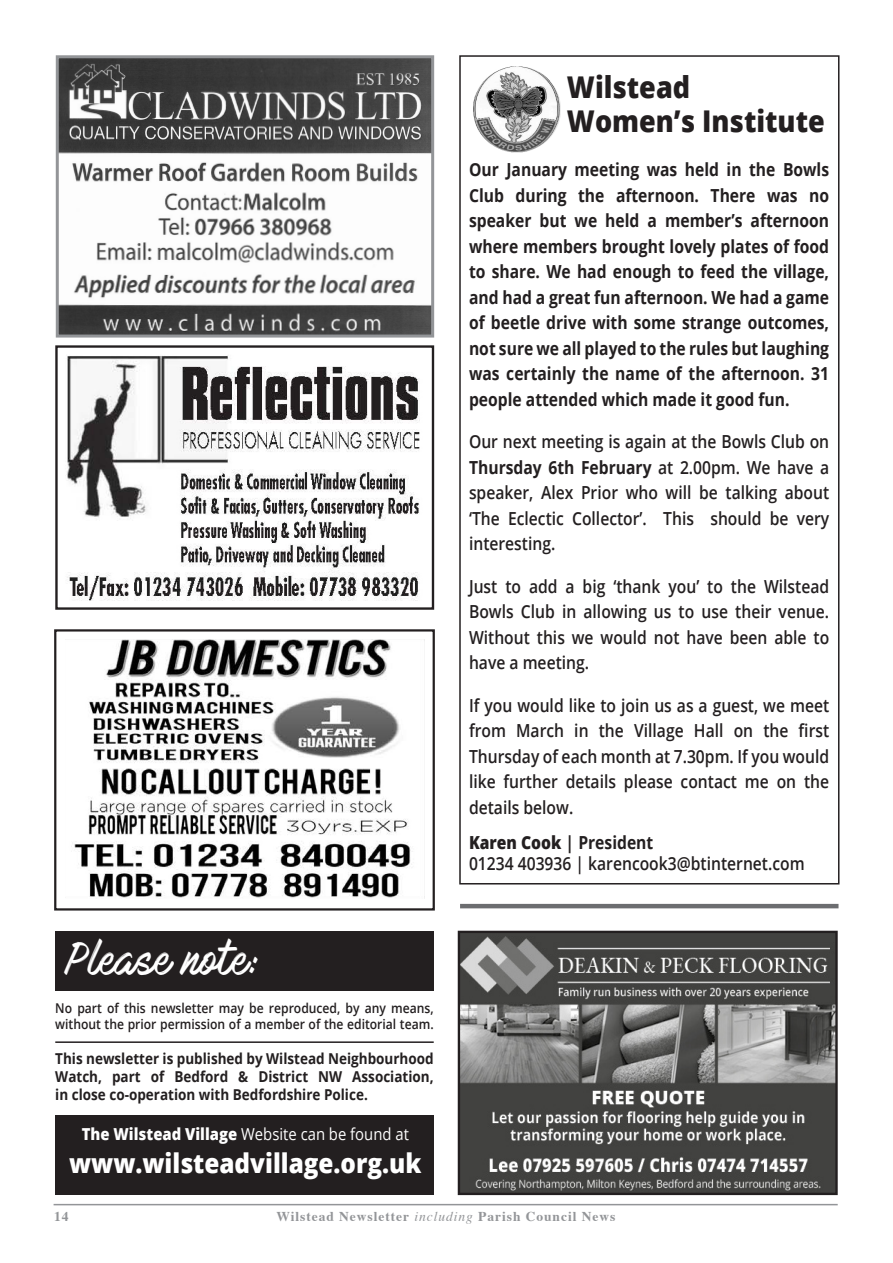
<style>
.page{position:relative;width:893px;height:1263px;background:#fff}
.page>*{position:absolute;margin:0;border:0;box-sizing:border-box;transform-origin:0 0}
.t1{font:40.5px "Mark My Words";color:#fff}
.t2{font:800 30px "Open Sans";color:#231f20;scale:.9 1}
.t3{font:800 27px "Open Sans";color:#fff;scale:.9 1}
.t4{font:600 18px/25.5px "Open Sans";color:#231f20;text-align:justify;scale:.87 1}
.t5{font:700 18px/25.5px "Open Sans";color:#231f20;text-align:justify;scale:.87 1}
.t6{font:16.5px "Open Sans";color:#fff;scale:.9 1}
.t7{font:700 15px/18px "Open Sans";color:#231f20;text-align:justify;scale:.9 1}
.t8{font:600 13.5px/16.2px "Open Sans";color:#231f20;scale:.9 1}
.t9{font:700 13.5px "Times";letter-spacing:.07em;color:#939598}
.s1{font-weight:800}
.s2{font-weight:700}
.s3{font-weight:400;font-style:italic}
</style>
<div class="page">
<hr style="left:54px;top:1204px;width:784px;height:1px;background:#939598">
<div style="left:55px;top:931px;width:379px;height:60px;background:#231f20"></div>
<hr style="left:55px;top:1041px;width:379px;height:2px;background:#231f20">
<div style="left:55px;top:1115px;width:379px;height:79px;background:#231f20"></div>
<img style="left:60px;top:59px;width:370px;height:275px">
<div style="left:56px;top:55px;width:378px;height:283px;border:3px solid #939598"></div>
<div style="left:54px;top:629px;width:381px;height:281px;border:2px solid #231f20"></div>
<img style="left:74px;top:640px;width:338px;height:258px">
<img style="left:66px;top:355px;width:354px;height:246px">
<div style="left:55px;top:345px;width:379px;height:265px;border:2px solid #231f20"></div>
<img style="left:461px;top:934px;width:374px;height:258px">
<div style="left:458px;top:931px;width:380px;height:264px;border:2px solid #231f20"></div>
<hr style="left:460px;top:904px;width:378px;height:4px;background:#6c6d70">
<div style="left:459px;top:55px;width:380px;height:829px;border:2px solid #231f20"></div>
<img style="left:473px;top:66px;width:88px;height:87px">
<p class="t2" style="left:567px;top:64px;width:138px">Wilstead</p>
<p class="t2" style="left:567px;top:98px;width:288px">Women’s Institute</p>
<p class="t1" style="left:65px;top:937px;width:195px">Please note:</p>
<p class="t8" style="left:55px;top:1000px;width:422px">No part of this newsletter may be reproduced, by any means, without the prior permission of a member of the editorial team.</p>
<p class="t7" style="left:55px;top:1049px;width:422px">This newsletter is published by Wilstead Neighbourhood Watch, part of Bedford &amp; District NW Association, in close co-operation with Bedfordshire Police.</p>
<p class="t6" style="left:82px;top:1123px;width:365px"><span class="s1">The Wilstead Village</span> Website can be found at</p>
<p class="t3" style="left:69px;top:1142px;width:393px">www.wilsteadvillage.org.uk</p>
<p class="t5" style="left:469px;top:156px;width:415px">Our January meeting was held in the Bowls Club during the afternoon. There was no speaker but we held a member’s afternoon where members brought lovely plates of food to share. We had enough to feed the village, and had a great fun afternoon. We had a game of beetle drive with some strange outcomes, not sure we all played to the rules but laughing was certainly the name of the afternoon. 31 people attended which made it good fun.</p>
<p class="t4" style="left:469px;top:428px;width:415px">Our next meeting is again at the Bowls Club on <span class="s2">Thursday 6th February</span> at 2.00pm. We have a speaker, Alex Prior who will be talking about ‘The Eclectic Collector’. This should be very interesting.</p>
<p class="t4" style="left:469px;top:573px;width:416px">Just to add a big ‘thank you’ to the Wilstead Bowls Club in allowing us to use their venue.<br>Without this we would not have been able to have a meeting.</p>
<p class="t4" style="left:469px;top:692px;width:416px">If you would like to join us as a guest, we meet from March in the Village Hall on the first Thursday of each month at 7.30pm. If you would like further details please contact me on the details below.</p>
<p class="t4" style="left:469px;top:831px;width:387px;line-height:21px"><span class="s1">Karen Cook</span> <span class="s2">| President<br></span>01234 403936 | karencook3@btinternet.com</p>
<p class="t9" style="left:54px;top:1203px;width:16px">14</p>
<p class="t9" style="left:277px;top:1203px;width:340px">Wilstead Newsletter <span class="s3">including</span> Parish Council News</p>
</div>
